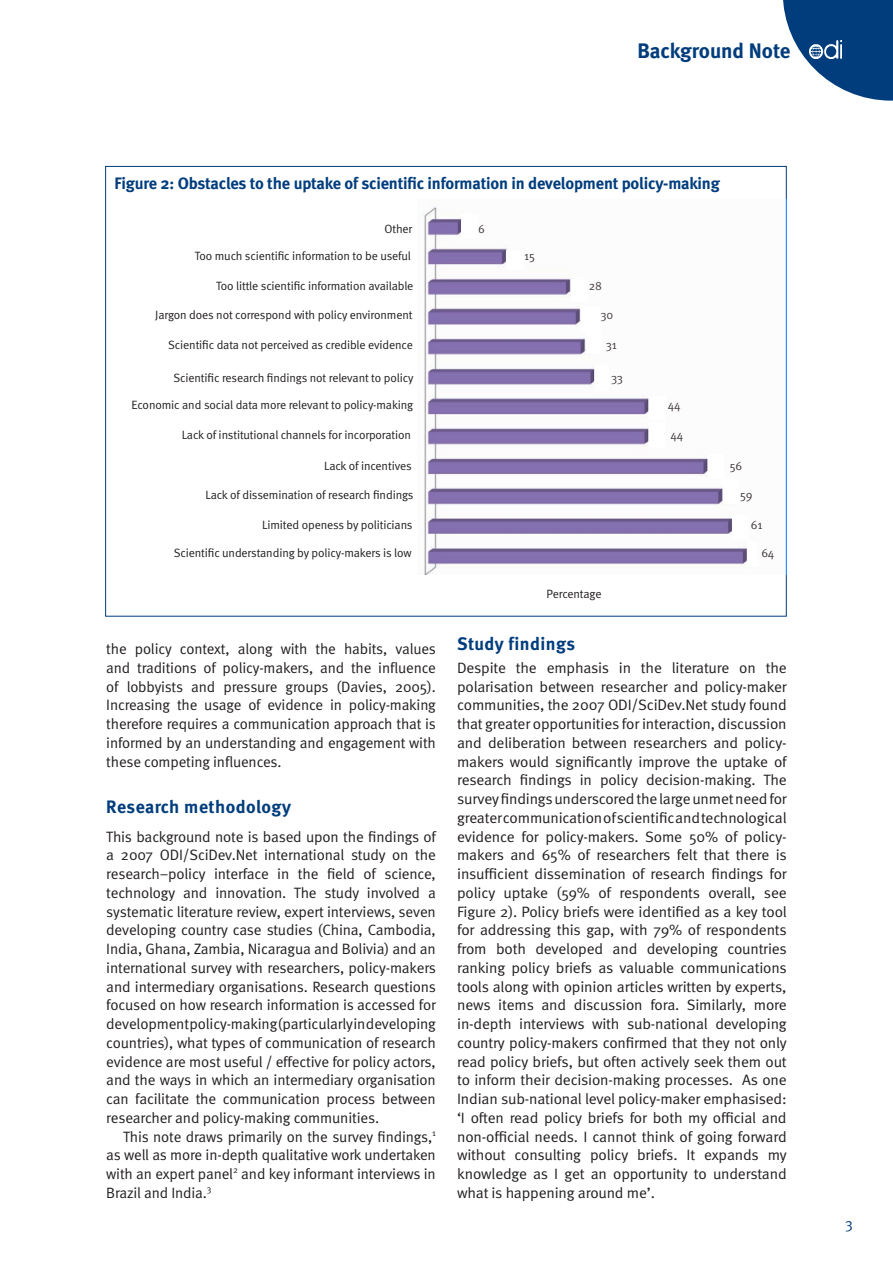
<style>
.page{position:relative;width:893px;height:1263px;background:#fff}
.page>*{position:absolute;margin:0;border:0;box-sizing:border-box;transform-origin:0 0}
.c4_Strapline_right{font:700 21px "Meta";letter-spacing:-.005em;color:#013d7d}
._4_Subhead{font:700 18px "Meta";letter-spacing:.025em;color:#013d7d}
.b3_Box_head{font:700 16.5px "Meta";letter-spacing:-.01em;color:#013d7d}
._2_Body_no_indent{font:15px/18.8px "Meta Normal";letter-spacing:-.01em;color:#231f20;text-align:justify}
._1_Body_text{font:15px/18.8px "Meta Normal";letter-spacing:-.01em;color:#231f20;text-align:justify}
.t1{font:15px "Meta Normal Expert";color:#013d7d}
.b1_Box_text{font:12px "Meta Normal";letter-spacing:-.01em;color:#231f20}
</style>
<div class="page">
<svg style="left:783px;top:0;width:110px;height:101px"></svg>
<svg style="left:809px;top:40px;width:33px;height:1px"></svg>
<img style="left:809px;top:41px;width:33px;height:18px">
<img style="left:423px;top:199px;width:364px;height:375px">
<div style="left:461px;top:214px;width:17px;height:24px;background:#fff"></div>
<div style="left:506px;top:250px;width:18px;height:20px;background:#fff"></div>
<div style="left:571px;top:279px;width:17px;height:23px;background:#fff"></div>
<div style="left:580px;top:306px;width:20px;height:25px;background:#fff"></div>
<div style="left:585px;top:328px;width:17px;height:26px;background:#fff"></div>
<div style="left:594px;top:364px;width:15px;height:28px;background:#fff"></div>
<div style="left:648px;top:396px;width:18px;height:24px;background:#fff"></div>
<div style="left:648px;top:422px;width:17px;height:26px;background:#fff"></div>
<div style="left:708px;top:454px;width:16px;height:25px;background:#fff"></div>
<div style="left:723px;top:478px;width:16px;height:26px;background:#fff"></div>
<div style="left:732px;top:515px;width:17px;height:25px;background:#fff"></div>
<div style="left:747px;top:542px;width:11px;height:25px;background:#fff"></div>
<p class="c4_Strapline_right" style="left:637px;top:38px;width:154px">Background Note</p>
<p class="b3_Box_head" style="left:114px;top:172px;width:607px">Figure 2: Obstacles to the uptake of scientific information in development policy-making</p>
<p class="b1_Box_text" style="left:384px;top:222px;width:29px">Other</p>
<p class="b1_Box_text" style="left:478px;top:222px;width:8px">6</p>
<p class="b1_Box_text" style="left:195px;top:249px;width:218px">Too much scientific information to be useful</p>
<p class="b1_Box_text" style="left:524px;top:249px;width:12px">15</p>
<p class="b1_Box_text" style="left:216px;top:279px;width:199px">Too little scientific information available</p>
<p class="b1_Box_text" style="left:589px;top:279px;width:15px">28</p>
<p class="b1_Box_text" style="left:155px;top:308px;width:259px">Jargon does not correspond with policy environment</p>
<p class="b1_Box_text" style="left:600px;top:308px;width:14px">30</p>
<p class="b1_Box_text" style="left:168px;top:338px;width:246px">Scientific data not perceived as credible evidence</p>
<p class="b1_Box_text" style="left:606px;top:338px;width:13px">31</p>
<p class="b1_Box_text" style="left:174px;top:371px;width:241px">Scientific research findings not relevant to policy</p>
<p class="b1_Box_text" style="left:611px;top:371px;width:14px">33</p>
<p class="b1_Box_text" style="left:131px;top:398px;width:283px">Economic and social data more relevant to policy-making</p>
<p class="b1_Box_text" style="left:668px;top:398px;width:14px">44</p>
<p class="b1_Box_text" style="left:182px;top:428px;width:231px">Lack of institutional channels for incorporation</p>
<p class="b1_Box_text" style="left:670px;top:428px;width:14px">44</p>
<p class="b1_Box_text" style="left:324px;top:459px;width:89px">Lack of incentives</p>
<p class="b1_Box_text" style="left:730px;top:459px;width:14px">56</p>
<p class="b1_Box_text" style="left:205px;top:488px;width:210px">Lack of dissemination of research findings</p>
<p class="b1_Box_text" style="left:740px;top:488px;width:14px">59</p>
<p class="b1_Box_text" style="left:262px;top:518px;width:152px">Limited openess by politicians</p>
<p class="b1_Box_text" style="left:751px;top:518px;width:13px">61</p>
<p class="b1_Box_text" style="left:174px;top:546px;width:239px">Scientific understanding by policy-makers is low</p>
<p class="b1_Box_text" style="left:761px;top:546px;width:14px">64</p>
<p class="b1_Box_text" style="left:546px;top:587px;width:56px">Percentage</p>
<p class="_2_Body_no_indent" style="left:106px;top:639px;width:331px">the policy context, along with the habits, values and traditions of policy-makers, and the influence of lobbyists and pressure groups (Davies, 2005).<br>Increasing the usage of evidence in policy-making therefore requires a communication approach that is informed by an understanding and engagement with these competing influences.</p>
<p class="_4_Subhead" style="left:106px;top:795px;width:186px">Research methodology</p>
<p class="_2_Body_no_indent" style="left:106px;top:827px;width:331px">This background note is based upon the findings of a 2007 ODI/SciDev.Net international study on the research–policy interface in the field of science, technology and innovation. The study involved a systematic literature review, expert interviews, seven developing country case studies (China, Cambodia, India, Ghana, Zambia, Nicaragua and Bolivia) and an international survey with researchers, policy-makers and intermediary organisations. Research questions focused on how research information is accessed for development policy-making (particularly in developing countries), what types of communication of research evidence are most useful / effective for policy actors, and the ways in which an intermediary organisation can facilitate the communication process between researcher and policy-making communities.</p>
<p class="_1_Body_text" style="left:106px;top:1127px;width:331px;text-indent:17px">This note draws primarily on the survey findings,<sup>1 </sup>as well as more in-depth qualitative work undertaken with an expert panel<sup>2</sup> and key informant interviews in Brazil and India.<sup>3</sup></p>
<p class="_4_Subhead" style="left:457px;top:632px;width:119px">Study findings</p>
<p class="_2_Body_no_indent" style="left:457px;top:658px;width:331px">Despite the emphasis in the literature on the polarisation between researcher and policy-maker communities, the 2007 ODI/SciDev.Net study found that greater opportunities for interaction, discussion and deliberation between researchers and policy&shy;makers would significantly improve the uptake of research findings in policy decision-making. The survey findings underscored the large unmet need for greater communication of scientific and technological evidence for policy-makers. Some 50% of policy&shy;makers and 65% of researchers felt that there is insufficient dissemination of research findings for policy uptake (59% of respondents overall, see Figure 2). Policy briefs were identified as a key tool for addressing this gap, with 79% of respondents from both developed and developing countries ranking policy briefs as valuable communications tools along with opinion articles written by experts, news items and discussion fora. Similarly, more in-depth interviews with sub-national developing country policy-makers confirmed that they not only read policy briefs, but often actively seek them out to inform their decision-making processes. As one Indian sub-national level policy-maker emphasised: ‘I often read policy briefs for both my official and non-official needs. I cannot think of going forward without consulting policy briefs. It expands my knowledge as I get an opportunity to understand what is happening around me’.</p>
<p class="t1" style="left:845px;top:1218px;width:9px">3</p>
</div>
